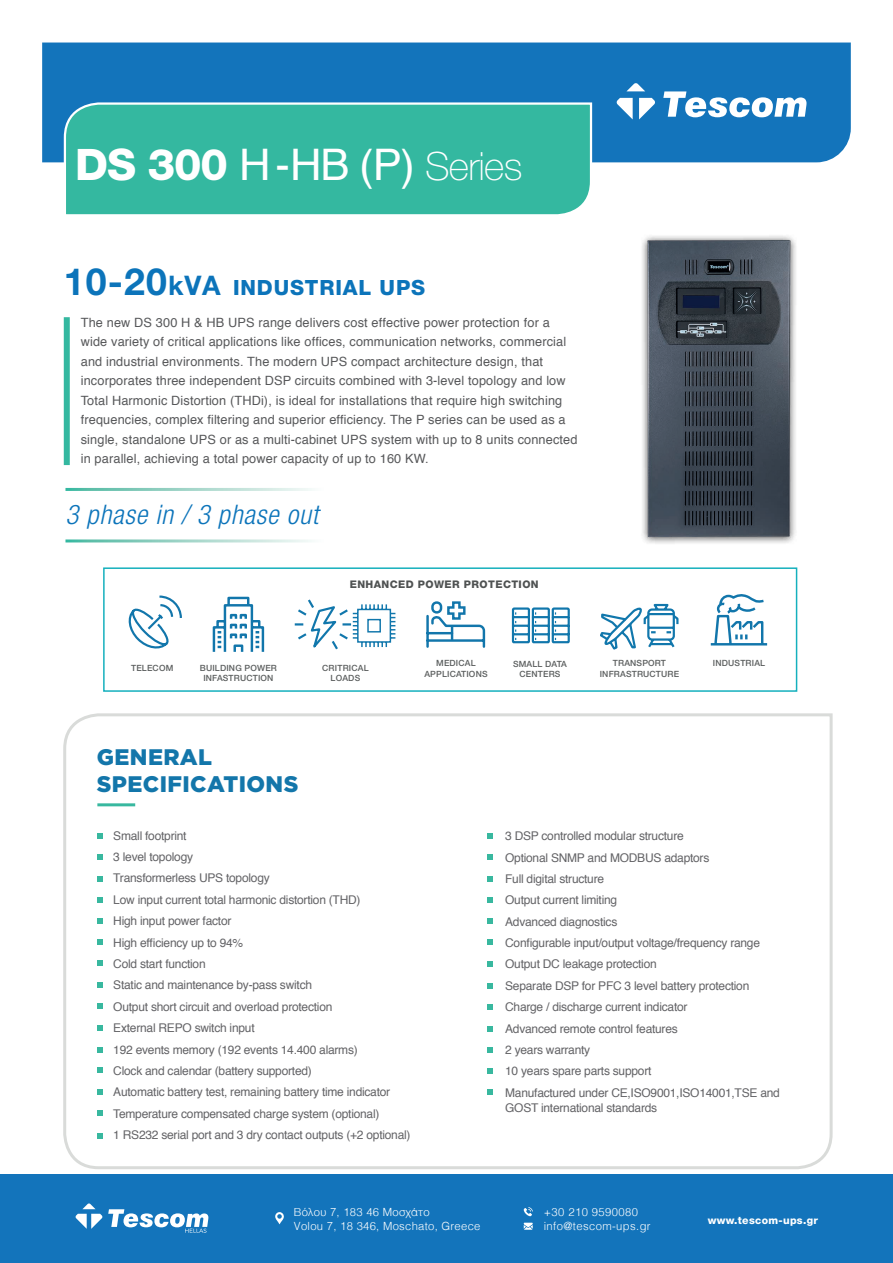
<style>
.page{position:relative;width:893px;height:1263px;background:#fff}
.page>*{position:absolute;margin:0;border:0;box-sizing:border-box;transform-origin:0 0}
.t1{font:43.5px "Helvetica";color:#fff}
.t2{font:italic 300 condensed 27px "Helvetica Neue LT Pro";letter-spacing:.03em;color:#0c74ba}
.t3{font:900 22.5px/27px "Gotham Greek";letter-spacing:.02em;color:#1376aa}
.t4{font:800 21px "Helvetica Neue LT Pro";letter-spacing:.04em;color:#0c74ba}
.t5{font:12.75px/19.5px "Helvetica";letter-spacing:.01em;color:#57585a}
.t6{font:12px/21.5px "Helvetica";letter-spacing:-.02em;color:#636366}
.t7{font:300 11.25px/13.5px "Helvetica";letter-spacing:.025em;color:#fff}
.t8{font:800 10.5px "Helvetica Neue LT Pro";letter-spacing:.04em;color:#4f5252}
.t9{font:800 10.5px "Helvetica Neue LT Pro";letter-spacing:.03em;color:#fff}
.t10{font:500 8.55px/10.4px "Helvetica Neue";letter-spacing:.02em;color:#5c5f5f;text-align:center}
.s1{font-family:"Helvetica Neue LT Pro";font-weight:800}
.s2{font-family:"Helvetica Neue LT Pro";font-weight:100;font-size:39px}
.s3{font-weight:700;font-size:37.5px}
.s4{font-weight:700;font-size:27px}
</style>
<div class="page">
<img style="left:642px;top:235px;width:154px;height:309px">
<svg style="left:426px;top:601px;width:60px;height:47px"></svg>
<svg style="left:129px;top:595px;width:53px;height:54px"></svg>
<svg style="left:212px;top:596px;width:53px;height:56px"></svg>
<svg style="left:294px;top:599px;width:102px;height:51px"></svg>
<svg style="left:710px;top:594px;width:57px;height:52px"></svg>
<svg style="left:511px;top:603px;width:168px;height:47px"></svg>
<div style="left:103px;top:567px;width:694px;height:125px;border:2px solid #15b0bd"></div>
<div style="left:0;top:1174px;width:893px;height:89px;background:#1374bb"></div>
<svg style="left:275px;top:1212px;width:9px;height:12px"></svg>
<svg style="left:524px;top:1207px;width:9px;height:9px"></svg>
<svg style="left:524px;top:1223px;width:9px;height:7px"></svg>
<svg style="left:75px;top:1203px;width:133px;height:30px"></svg>
<div style="left:42px;top:43px;width:809px;height:119px;background:#1374bb"></div>
<div style="left:63px;top:101px;width:530px;height:114px;background:#34b8a0"></div>
<svg style="left:63px;top:713px;width:770px;height:456px"></svg>
<hr style="left:97px;top:803px;width:38px;height:3px;background:#38b89f">
<svg style="left:97px;top:1046px;width:5px;height:6px"></svg>
<svg style="left:487px;top:1046px;width:6px;height:6px"></svg>
<svg style="left:97px;top:1067px;width:5px;height:6px"></svg>
<svg style="left:487px;top:1068px;width:6px;height:6px"></svg>
<svg style="left:97px;top:1089px;width:5px;height:6px"></svg>
<svg style="left:487px;top:1089px;width:6px;height:6px"></svg>
<svg style="left:97px;top:1110px;width:5px;height:6px"></svg>
<svg style="left:97px;top:1133px;width:5px;height:6px"></svg>
<svg style="left:97px;top:1025px;width:5px;height:5px"></svg>
<svg style="left:487px;top:1026px;width:6px;height:5px"></svg>
<svg style="left:97px;top:1003px;width:5px;height:5px"></svg>
<svg style="left:487px;top:1004px;width:6px;height:6px"></svg>
<svg style="left:97px;top:982px;width:5px;height:5px"></svg>
<svg style="left:487px;top:983px;width:6px;height:5px"></svg>
<svg style="left:97px;top:960px;width:5px;height:6px"></svg>
<svg style="left:487px;top:961px;width:6px;height:6px"></svg>
<svg style="left:97px;top:939px;width:5px;height:6px"></svg>
<svg style="left:487px;top:939px;width:6px;height:6px"></svg>
<svg style="left:97px;top:918px;width:5px;height:6px"></svg>
<svg style="left:487px;top:918px;width:6px;height:6px"></svg>
<svg style="left:97px;top:897px;width:5px;height:6px"></svg>
<svg style="left:487px;top:897px;width:6px;height:6px"></svg>
<svg style="left:97px;top:876px;width:5px;height:5px"></svg>
<svg style="left:487px;top:876px;width:6px;height:5px"></svg>
<svg style="left:97px;top:854px;width:5px;height:6px"></svg>
<svg style="left:487px;top:854px;width:6px;height:6px"></svg>
<svg style="left:97px;top:833px;width:5px;height:6px"></svg>
<svg style="left:487px;top:833px;width:6px;height:6px"></svg>
<div style="left:64px;top:317px;width:6px;height:148px;background:#34b8a0"></div>
<svg style="left:663px;top:91px;width:143px;height:26px"></svg>
<svg style="left:626px;top:83px;width:19px;height:8px"></svg>
<svg style="left:639px;top:98px;width:16px;height:21px"></svg>
<svg style="left:616px;top:98px;width:17px;height:21px"></svg>
<h1 class="t1" style="left:75px;top:131px;width:449px"><span class="s1">DS 300</span> H -HB (P) <span class="s2">Series</span></h1>
<h3 class="t4" style="left:64px;top:275px;width:363px"><span class="s3">10-20</span><span class="s4">kVA</span> INDUSTRIAL UPS</h3>
<p class="t5" style="left:81px;top:313px;width:498px">The new DS 300 H &amp; HB UPS range delivers cost effective power protection for a wide variety of critical applications like offices, communication networks, commercial and industrial environments. The modern UPS compact architecture design, that incorporates three independent DSP circuits combined with 3-level topology and low Total Harmonic Distortion (THDi), is ideal for installations that require high switching frequencies, complex filtering and superior efficiency. The P series can be used as a single, standalone UPS or as a multi-cabinet UPS system with up to 8 units connected in parallel, achieving a total power capacity of up to 160 KW.</p>
<h2 class="t2" style="left:65px;top:499px;width:254px">3 phase in / 3 phase out</h2>
<p class="t8" style="left:350px;top:578px;width:190px">ENHANCED POWER PROTECTION</p>
<p class="t10" style="left:131px;top:662px;width:44px">TELECOM</p>
<p class="t10" style="left:200px;top:662px;width:79px">BUILDING POWER<br>INFASTRUCTION</p>
<p class="t10" style="left:322px;top:662px;width:48px">CRITRICAL<br>LOADS</p>
<p class="t10" style="left:600px;top:657px;width:81px">TRANSPORT<br>INFRASTRUCTURE</p>
<p class="t10" style="left:424px;top:657px;width:65px">MEDICAL<br>APPLICATIONS</p>
<p class="t10" style="left:513px;top:658px;width:55px">SMALL DATA<br>CENTERS</p>
<p class="t10" style="left:713px;top:657px;width:54px">INDUSTRIAL</p>
<h3 class="t3" style="left:97px;top:743px;width:203px">GENERAL<br>SPECIFICATIONS</h3>
<p class="t6" style="left:113px;top:825px;width:299px">Small footprint<br>3 level topology<br>Transformerless UPS topology<br>Low input current total harmonic distortion (THD)<br>High input power factor<br>High efficiency up to 94%<br>Cold start function<br>Static and maintenance by-pass switch<br>Output short circuit and overload protection<br>External REPO switch input<br>192 events memory (192 events 14.400 alarms)<br>Clock and calendar (battery supported)<br>Automatic battery test, remaining battery time indicator Temperature compensated charge system (optional)<br>1 RS232 serial port and 3 dry contact outputs (+2 optional)</p>
<p class="t6" style="left:505px;top:825px;width:276px">3 DSP controlled modular structure<br>Optional SNMP and MODBUS adaptors<br>Full digital structure<br>Output current limiting<br>Advanced diagnostics<br>Configurable input/output voltage/frequency range Output DC leakage protection<br>Separate DSP for PFC 3 level battery protection Charge / discharge current indicator<br>Advanced remote control features<br>2 years warranty<br>10 years spare parts support<br>Manufactured under CE,ISO9001,ISO14001,TSE and</p>
<p class="t6" style="left:505px;top:1097px;width:154px">GOST international standards</p>
<p class="t7" style="left:294px;top:1205px;width:188px">Βόλου 7, 183 46 Μοσχάτο<br>Volou 7, 18 346, Moschato, Greece</p>
<p class="t7" style="left:544px;top:1205px;width:108px">+30 210 9590080 info@tescom-ups.gr</p>
<p class="t9" style="left:708px;top:1214px;width:112px">www.tescom-ups.gr</p>
</div>
